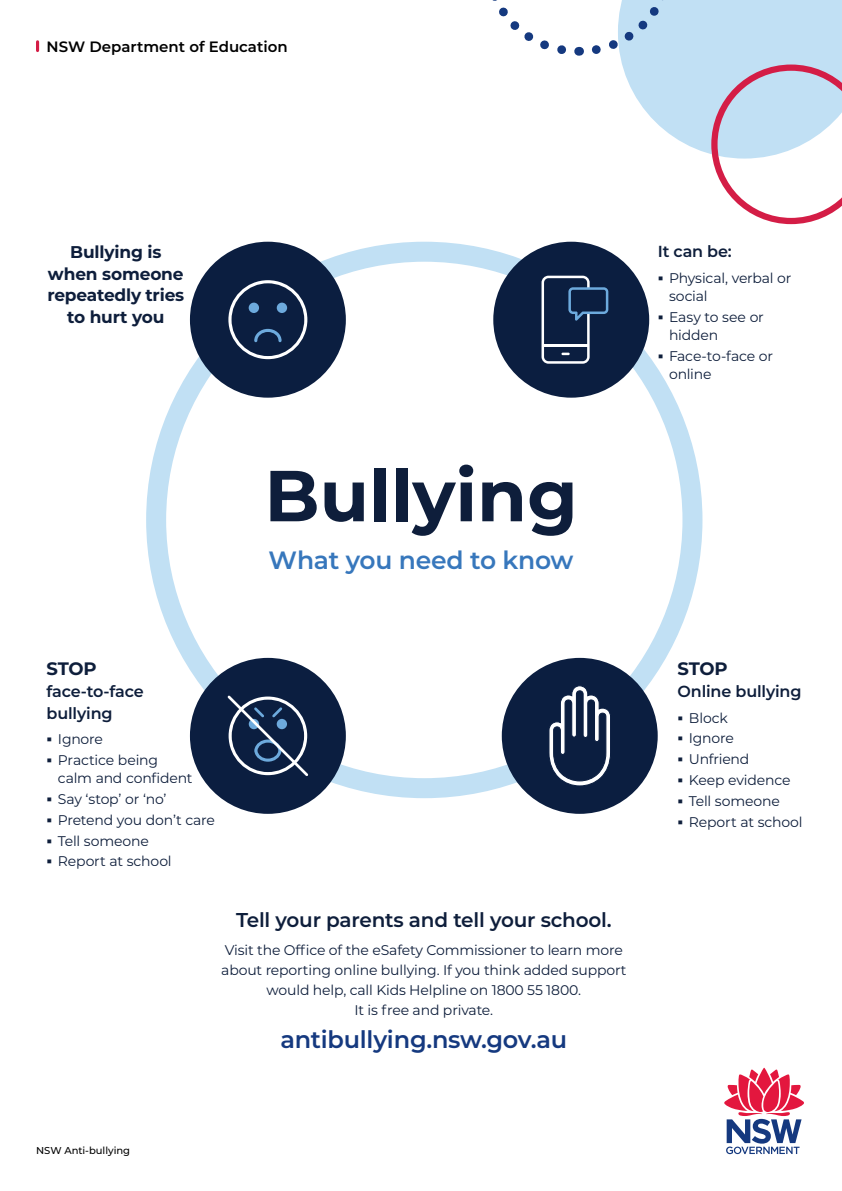
<style>
.page{position:relative;width:842px;height:1191px;background:#fff}
.page>*{position:absolute;margin:0;border:0;box-sizing:border-box;transform-origin:0 0}
.Heading_1{font:700 72px "Montserrat";color:#0e1e3b}
.Heading_2{font:600 25px "Montserrat";letter-spacing:-.01em;color:#3777bc}
.Body{font:600 24px "Montserrat";letter-spacing:-.01em;color:#15397f}
.Body-2{font:600 20px "Montserrat";letter-spacing:-.01em;color:#0e1e3b}
.Body-3{font:700 18px "Montserrat";letter-spacing:-.02em;color:#0e1e3b}
.Body-4{font:700 17px/21.6px "Montserrat";letter-spacing:-.01em;color:#0e1e3b;text-align:center}
.Body-5{font:600 16px/21.6px "Montserrat";letter-spacing:-.01em;color:#0e1e3b}
.Body-6{font:600 15px "Montserrat";color:#000}
.Body-7{font:14px/18px "Montserrat";letter-spacing:-.01em;color:#0e1e3b}
.t1{font:500 10px "Montserrat";letter-spacing:-.005em;color:#000}
.s1{font-weight:300;font-size:9.8px}
</style>
<div class="page">
<svg style="left:36px;top:42px;width:3px;height:9px"></svg>
<svg style="left:492px;top:0;width:88px;height:56px"></svg>
<svg style="left:591px;top:0;width:251px;height:224px"></svg>
<svg style="left:724px;top:1067px;width:80px;height:87px"></svg>
<div style="left:146px;top:242px;width:556px;height:556px;border:20px solid #c1e0f4;border-radius:50%"></div>
<div style="left:493px;top:242px;width:156px;height:156px;background:#0b1e40;border-radius:50%"></div>
<svg style="left:541px;top:276px;width:67px;height:88px"></svg>
<div style="left:190px;top:242px;width:156px;height:156px;background:#0b1e40;border-radius:50%"></div>
<svg style="left:228px;top:280px;width:79px;height:79px"></svg>
<div style="left:502px;top:658px;width:156px;height:156px;background:#0b1e40;border-radius:50%"></div>
<svg style="left:549px;top:685px;width:62px;height:101px"></svg>
<div style="left:190px;top:658px;width:156px;height:156px;background:#0b1e40;border-radius:50%"></div>
<svg style="left:227px;top:695px;width:82px;height:81px"></svg>
<h1 class="Body-6" style="left:47px;top:36px;width:243px">NSW Department of Education</h1>
<h1 class="Body-4" style="left:47px;top:240px;width:138px">Bullying is when someone repeatedly tries to hurt you</h1>
<h1 class="Heading_1" style="left:264px;top:444px;width:315px">Bullying</h1>
<h1 class="Heading_2" style="left:269px;top:542px;width:306px">What you need to know</h1>
<h1 class="Body-5" style="left:658px;top:240px;width:76px">It can be:</h1>
<p class="Body-7" style="left:669px;top:268px;width:124px;text-indent:-11px"><span class="s1">■</span> Physical, verbal or social</p>
<p class="Body-7" style="left:669px;top:307px;width:96px;text-indent:-11px"><span class="s1">■</span> Easy to see or hidden</p>
<p class="Body-7" style="left:669px;top:346px;width:106px;text-indent:-11px"><span class="s1">■</span> Face-to-face or online</p>
<h1 class="Body-3" style="left:47px;top:656px;width:52px">STOP</h1>
<h1 class="Body-5" style="left:47px;top:679px;width:99px">face-to-face bullying</h1>
<p class="Body-7" style="left:47px;top:729px;width:58px"><span class="s1">■</span> Ignore</p>
<p class="Body-7" style="left:58px;top:750px;width:136px;text-indent:-11px"><span class="s1">■</span> Practice being calm and confident</p>
<p class="Body-7" style="left:47px;top:789px;width:121px"><span class="s1">■</span> Say ‘stop’ or ‘no’</p>
<p class="Body-7" style="left:47px;top:810px;width:170px"><span class="s1">■</span> Pretend you don’t care</p>
<p class="Body-7" style="left:47px;top:831px;width:104px"><span class="s1">■</span> Tell someone</p>
<p class="Body-7" style="left:47px;top:852px;width:127px"><span class="s1">■</span> Report at school</p>
<h1 class="Body-2" style="left:236px;top:905px;width:377px">Tell your parents and tell your school.</h1>
<h1 class="Body-7" style="left:221px;top:939px;width:407px;line-height:20px;text-align:center">Visit the Office of the eSafety Commissioner to learn more about reporting online bullying. If you think added support would help, call Kids Helpline on 1800 55 1800.<br>It is free and private.</h1>
<h1 class="Body" style="left:280px;top:1022px;width:288px">antibullying.nsw.gov.au</h1>
<h1 class="Body-3" style="left:677px;top:656px;width:52px">STOP</h1>
<h1 class="Body-5" style="left:677px;top:679px;width:125px">Online bullying</h1>
<p class="Body-7" style="left:677px;top:708px;width:52px"><span class="s1">■</span> Block</p>
<p class="Body-7" style="left:677px;top:729px;width:58px"><span class="s1">■</span> Ignore</p>
<p class="Body-7" style="left:677px;top:750px;width:73px"><span class="s1">■</span> Unfriend</p>
<p class="Body-7" style="left:677px;top:770px;width:114px"><span class="s1">■</span> Keep evidence</p>
<p class="Body-7" style="left:677px;top:791px;width:104px"><span class="s1">■</span> Tell someone</p>
<p class="Body-7" style="left:677px;top:812px;width:127px"><span class="s1">■</span> Report at school</p>
<p class="t1" style="left:36px;top:1143px;width:96px">NSW Anti-bullying</p>
</div>
